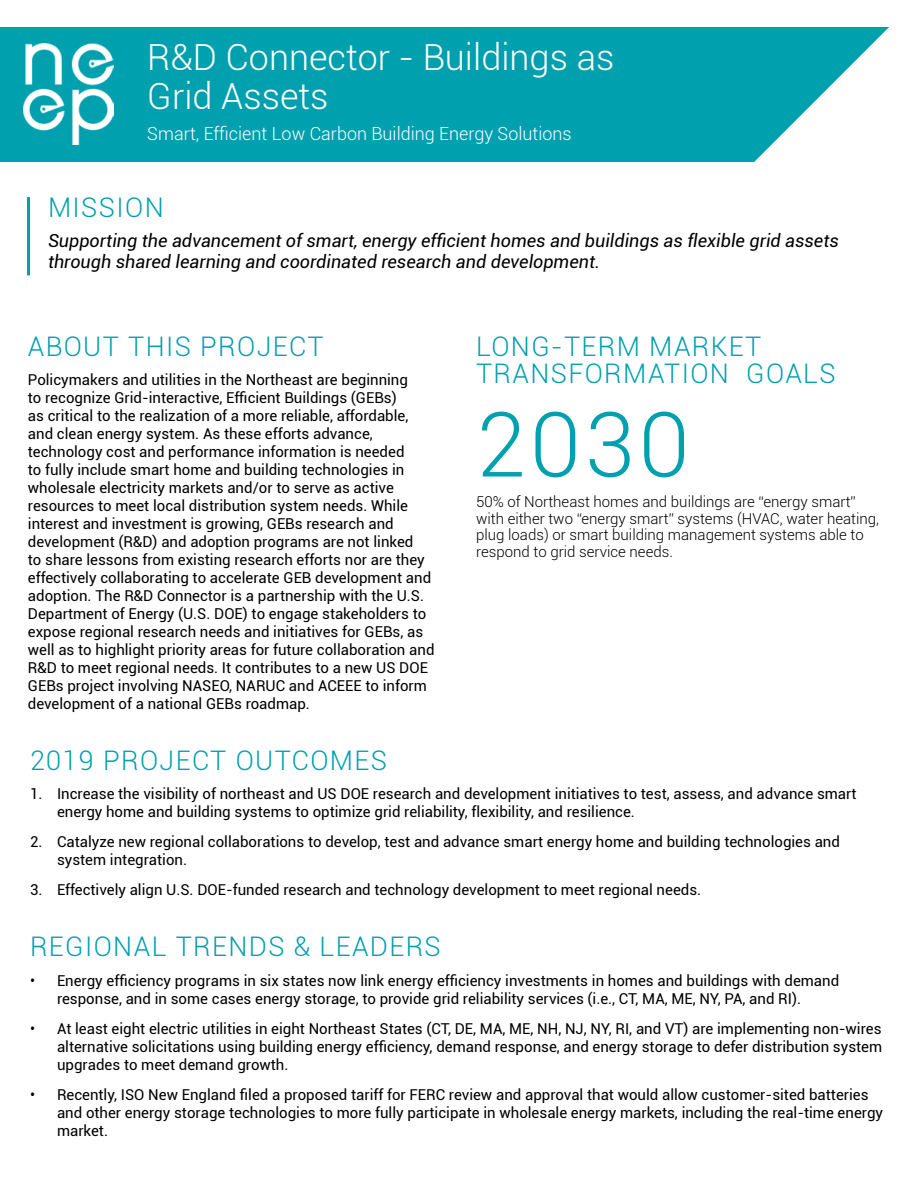
<style>
.page{position:relative;width:918px;height:1188px;background:#fff}
.page>*{position:absolute;margin:0;border:0;box-sizing:border-box;transform-origin:0 0}
.t1{font:300 90px "Roboto";color:#00a0af}
.t2{font:300 36px/39px "Roboto";color:#fff}
.t3{font:300 27px/27px "Roboto";letter-spacing:.05em;color:#00a0af}
.t4{font:italic 18px/21.6px "Roboto";color:#000}
.t5{font:300 18px "Roboto";color:#fff}
.t6{font:15px/18px "Roboto";color:#000}
.t7{font:300 15px/16.5px "Roboto";color:#000}
</style>
<div class="page">
<svg style="left:0;top:27px;width:889px;height:135px;background:#14a7b5"></svg>
<img style="left:23px;top:43px;width:90px;height:101px">
<hr style="left:27px;top:197px;width:3px;height:78px;background:#00a0af">
<h2 class="t2" style="left:147px;top:37px;width:469px">R&amp;D Connector - Buildings as<br>Grid Assets</h2>
<p class="t5" style="left:147px;top:121px;width:426px">Smart, Efficient Low Carbon Building Energy Solutions</p>
<h3 class="t3" style="left:48px;top:193px;width:117px">MISSION</h3>
<p class="t4" style="left:48px;top:229px;width:792px">Supporting the advancement of smart, energy efficient homes and buildings as flexible grid assets through shared learning and coordinated research and development.</p>
<h3 class="t3" style="left:28px;top:332px;width:297px">ABOUT THIS PROJECT</h3>
<h3 class="t3" style="left:476px;top:332px;width:361px">LONG-TERM MARKET<br>TRANSFORMATION GOALS</h3>
<h1 class="t1" style="left:476px;top:382px;width:214px">2030</h1>
<p class="t6" style="left:28px;top:370px;width:408px">Policymakers and utilities in the Northeast are beginning<br>to recognize Grid-interactive, Efficient Buildings (GEBs)<br>as critical to the realization of a more reliable, affordable, and clean energy system. As these efforts advance, technology cost and performance information is needed<br>to fully include smart home and building technologies in wholesale electricity markets and/or to serve as active resources to meet local distribution system needs. While interest and investment is growing, GEBs research and development (R&amp;D) and adoption programs are not linked<br>to share lessons from existing research efforts nor are they effectively collaborating to accelerate GEB development and adoption. The R&amp;D Connector is a partnership with the U.S.<br>Department of Energy (U.S. DOE) to engage stakeholders to expose regional research needs and initiatives for GEBs, as well as to highlight priority areas for future collaboration and R&amp;D to meet regional needs. It contributes to a new US DOE GEBs project involving NASEO, NARUC and ACEEE to inform development of a national GEBs roadmap.</p>
<p class="t7" style="left:476px;top:493px;width:405px">50% of Northeast homes and buildings are “energy smart” with either two “energy smart” systems (HVAC, water heating, plug loads) or smart building management systems able to respond to grid service needs.</p>
<h3 class="t3" style="left:30px;top:746px;width:359px">2019 PROJECT OUTCOMES</h3>
<p class="t6" style="left:57px;top:784px;width:801px;text-indent:-27px">1. Increase the visibility of northeast and US DOE research and development initiatives to test, assess, and advance smart energy home and building systems to optimize grid reliability, flexibility, and resilience.</p>
<p class="t6" style="left:57px;top:832px;width:785px;text-indent:-27px">2. Catalyze new regional collaborations to develop, test and advance smart energy home and building technologies and system integration.</p>
<p class="t6" style="left:30px;top:880px;width:673px">3. Effectively align U.S. DOE-funded research and technology development to meet regional needs.</p>
<h3 class="t3" style="left:30px;top:932px;width:412px">REGIONAL TRENDS &amp; LEADERS</h3>
<p class="t6" style="left:57px;top:971px;width:784px;text-indent:-27px">• Energy efficiency programs in six states now link energy efficiency investments in homes and buildings with demand response, and in some cases energy storage, to provide grid reliability services (i.e., CT, MA, ME, NY, PA, and RI).</p>
<p class="t6" style="left:57px;top:1019px;width:827px;text-align:justify;text-indent:-27px">• At least eight electric utilities in eight Northeast States (CT, DE, MA, ME, NH, NJ, NY, RI, and VT) are implementing non-wires alternative solicitations using building energy efficiency, demand response, and energy storage to defer distribution system upgrades to meet demand growth.</p>
<p class="t6" style="left:57px;top:1085px;width:828px;text-indent:-27px">• Recently, ISO New England filed a proposed tariff for FERC review and approval that would allow customer-sited batteries and other energy storage technologies to more fully participate in wholesale energy markets, including the real-time energy market.</p>
</div>
